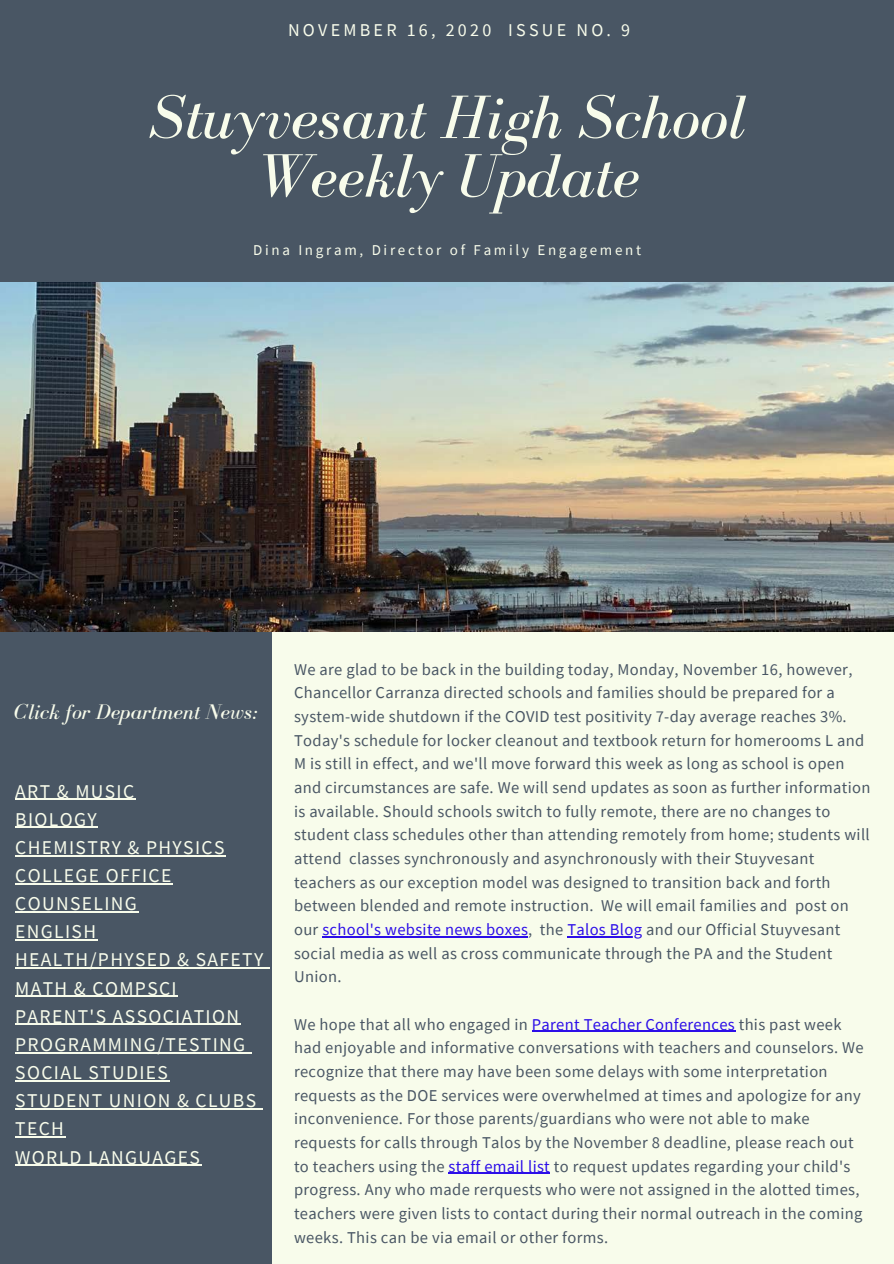
<style>
.page{position:relative;width:894px;height:1264px;background:#fff}
.page>*{position:absolute;margin:0;border:0;box-sizing:border-box;transform-origin:0 0}
.t1{font:italic 63px/58.5px "Bodoni FLF";color:#f8fceb;text-align:center}
.t2{font:italic 21.75px "Bodoni FLF";color:#f8fceb}
.t3{font:19.5px/28.2px "Source Sans Pro";letter-spacing:.07em;color:#f8fceb}
.t4{font:18px "Source Sans Pro";letter-spacing:.18em;color:#f8fceb}
.t5{font:16.5px/23.7px "Source Sans Pro";letter-spacing:.02em;color:#495664}
.t6{font:15px "Source Sans Pro";letter-spacing:.18em;color:#f8fceb}
.s1{color:#2c0ee8}
</style>
<div class="page">
<div style="left:0;top:0;width:893px;height:1263px;background:#f8fceb"></div>
<div style="left:0;top:632px;width:272px;height:631px;background:#495664"></div>
<div style="left:0;top:0;width:893px;height:282px;background:#495664"></div>
<hr style="left:322px;top:936px;width:206px;height:1px;background:#2c0ee8">
<hr style="left:567px;top:936px;width:75px;height:1px;background:#2c0ee8">
<hr style="left:531px;top:1030px;width:204px;height:1px;background:#2c0ee8">
<hr style="left:448px;top:1172px;width:102px;height:1px;background:#2c0ee8">
<img style="left:0;top:283px;width:893px;height:349px">
<hr style="left:15px;top:798px;width:121px;height:1px;background:#f8fceb">
<hr style="left:15px;top:826px;width:83px;height:2px;background:#f8fceb">
<hr style="left:15px;top:855px;width:211px;height:1px;background:#f8fceb">
<hr style="left:15px;top:883px;width:158px;height:1px;background:#f8fceb">
<hr style="left:15px;top:911px;width:123px;height:1px;background:#f8fceb">
<hr style="left:15px;top:939px;width:82px;height:1px;background:#f8fceb">
<hr style="left:15px;top:967px;width:250px;height:1px;background:#f8fceb">
<hr style="left:15px;top:995px;width:163px;height:1px;background:#f8fceb">
<hr style="left:15px;top:1023px;width:225px;height:2px;background:#f8fceb">
<hr style="left:15px;top:1052px;width:231px;height:1px;background:#f8fceb">
<hr style="left:15px;top:1080px;width:154px;height:1px;background:#f8fceb">
<hr style="left:15px;top:1108px;width:242px;height:1px;background:#f8fceb">
<hr style="left:15px;top:1136px;width:50px;height:1px;background:#f8fceb">
<hr style="left:15px;top:1164px;width:186px;height:1px;background:#f8fceb">
<p class="t4" style="left:288px;top:19px;width:343px">NOVEMBER 16, 2020 ISSUE NO. 9</p>
<h1 class="t1" style="left:149px;top:88px;width:597px">Stuyvesant High School<br>Weekly Update</h1>
<p class="t6" style="left:253px;top:240px;width:389px">Dina Ingram, Director of Family Engagement</p>
<h2 class="t2" style="left:14px;top:700px;width:245px">Click for Department News:</h2>
<p class="t3" style="left:15px;top:776px;width:249px">ART &amp; MUSIC<br>BIOLOGY<br>CHEMISTRY &amp; PHYSICS<br>COLLEGE OFFICE<br>COUNSELING<br>ENGLISH<br>HEALTH/PHYSED &amp; SAFETY<br>MATH &amp; COMPSCI<br>PARENT'S ASSOCIATION<br>PROGRAMMING/TESTING<br>SOCIAL STUDIES<br>STUDENT UNION &amp; CLUBS<br>TECH<br>WORLD LANGUAGES</p>
<p class="t5" style="left:294px;top:657px;width:577px">We are glad to be back in the building today, Monday, November 16, however, Chancellor Carranza directed schools and families should be prepared for a system-wide shutdown if the COVID test positivity 7-day average reaches 3%.<br>Today's schedule for locker cleanout and textbook return for homerooms L and M is still in effect, and we'll move forward this week as long as school is open and circumstances are safe. We will send updates as soon as further information is available. Should schools switch to fully remote, there are no changes to student class schedules other than attending remotely from home; students will attend classes synchronously and asynchronously with their Stuyvesant teachers as our exception model was designed to transition back and forth between blended and remote instruction. We will email families and post on our <span class="s1">school's website news boxes</span>, the <span class="s1">Talos Blog</span> and our Official Stuyvesant social media as well as cross communicate through the PA and the Student Union.</p>
<p class="t5" style="left:294px;top:1011px;width:571px">We hope that all who engaged in <span class="s1">Parent Teacher Conferences</span> this past week had enjoyable and informative conversations with teachers and counselors. We recognize that there may have been some delays with some interpretation requests as the DOE services were overwhelmed at times and apologize for any inconvenience. For those parents/guardians who were not able to make requests for calls through Talos by the November 8 deadline, please reach out to teachers using the <span class="s1">staff email list</span> to request updates regarding your child's progress. Any who made rerquests who were not assigned in the alotted times, teachers were given lists to contact during their normal outreach in the coming weeks. This can be via email or other forms.</p>
</div>
